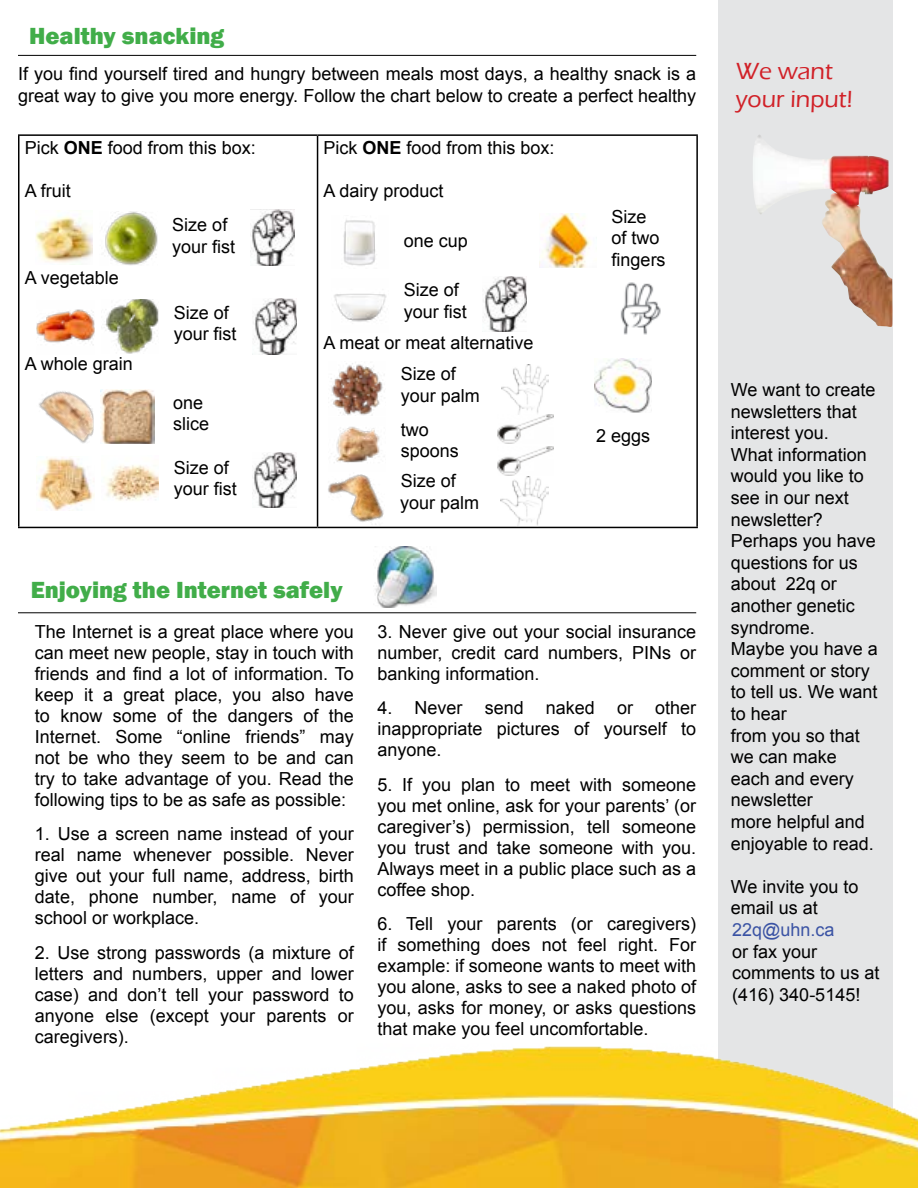
<style>
.page{position:relative;width:918px;height:1188px;background:#fff}
.page>*{position:absolute;margin:0;border:0;box-sizing:border-box;transform-origin:0 0}
.t1{font:800 24px "Franklin Gothic";color:#41ad49}
.t2{font:500 24px/28.8px "Eras ITC";color:#d12027}
.t3{font:18px/21.6px "Arial";color:#000}
.t4{font:18px "Arial";color:#3a53a4}
.s1{font-weight:700}
</style>
<div class="page">
<div style="left:719px;top:0;width:174px;height:1162px;background:#e4e5e6"></div>
<hr style="left:18px;top:55px;width:678px;height:1px;background:#000">
<img style="left:753px;top:135px;width:140px;height:192px">
<hr style="left:18px;top:613px;width:678px;height:1px;background:#000">
<img style="left:375px;top:547px;width:61px;height:60px">
<img style="left:0;top:1023px;width:918px;height:165px">
<hr style="left:318px;top:134px;width:380px;height:2px;background:#000">
<hr style="left:696px;top:136px;width:2px;height:391px;background:#000">
<hr style="left:318px;top:527px;width:380px;height:1px;background:#000">
<hr style="left:18px;top:134px;width:300px;height:2px;background:#000">
<hr style="left:18px;top:136px;width:2px;height:391px;background:#000">
<hr style="left:317px;top:136px;width:1px;height:391px;background:#000">
<hr style="left:18px;top:527px;width:300px;height:1px;background:#000">
<img style="left:35px;top:216px;width:58px;height:49px">
<img style="left:105px;top:211px;width:52px;height:54px">
<img style="left:37px;top:309px;width:57px;height:36px">
<img style="left:105px;top:299px;width:54px;height:54px">
<img style="left:39px;top:391px;width:55px;height:52px">
<img style="left:101px;top:389px;width:54px;height:54px">
<img style="left:38px;top:458px;width:56px;height:52px">
<img style="left:106px;top:465px;width:53px;height:36px">
<img style="left:343px;top:220px;width:33px;height:46px">
<img style="left:334px;top:293px;width:53px;height:29px">
<img style="left:539px;top:214px;width:53px;height:54px">
<img style="left:331px;top:362px;width:54px;height:53px">
<img style="left:328px;top:426px;width:56px;height:99px">
<img style="left:594px;top:359px;width:58px;height:54px">
<img style="left:250px;top:210px;width:44px;height:55px">
<img style="left:253px;top:298px;width:44px;height:56px">
<img style="left:252px;top:452px;width:44px;height:56px">
<img style="left:483px;top:276px;width:44px;height:56px">
<img style="left:620px;top:282px;width:41px;height:52px">
<img style="left:501px;top:364px;width:48px;height:51px">
<img style="left:501px;top:476px;width:47px;height:51px">
<img style="left:498px;top:415px;width:55px;height:29px">
<img style="left:498px;top:447px;width:55px;height:29px">
<h1 class="t1" style="left:29px;top:20px;width:197px">Healthy snacking</h1>
<p class="t3" style="left:18px;top:63px;width:680px">If you find yourself tired and hungry between meals most days, a healthy snack is a great way to give you more energy. Follow the chart below to create a perfect healthy</p>
<p class="t3" style="left:25px;top:137px;width:233px">Pick <span class="s1">ONE</span> food from this box:</p>
<p class="t3" style="left:25px;top:181px;width:48px">A fruit</p>
<p class="t3" style="left:324px;top:137px;width:233px">Pick <span class="s1">ONE</span> food from this box:</p>
<p class="t3" style="left:324px;top:181px;width:122px">A dairy product</p>
<p class="t3" style="left:25px;top:267px;width:96px">A vegetable</p>
<p class="t3" style="left:25px;top:353px;width:110px">A whole grain</p>
<p class="t3" style="left:172px;top:214px;width:64px">Size of your fist</p>
<p class="t3" style="left:174px;top:302px;width:64px">Size of your fist</p>
<p class="t3" style="left:173px;top:392px;width:37px">one slice</p>
<p class="t3" style="left:174px;top:457px;width:65px">Size of your fist</p>
<p class="t3" style="left:404px;top:230px;width:66px">one cup</p>
<p class="t3" style="left:404px;top:279px;width:64px">Size of your fist</p>
<p class="t3" style="left:324px;top:332px;width:212px">A meat or meat alternative</p>
<p class="t3" style="left:612px;top:206px;width:56px">Size of two fingers</p>
<p class="t3" style="left:401px;top:363px;width:81px">Size of your palm</p>
<p class="t3" style="left:401px;top:419px;width:60px">two spoons</p>
<p class="t3" style="left:596px;top:425px;width:56px">2 eggs</p>
<p class="t3" style="left:400px;top:470px;width:81px">Size of your palm</p>
<h1 class="t1" style="left:31px;top:574px;width:313px">Enjoying the Internet safely</h1>
<p class="t3" style="left:35px;top:621px;width:320px;line-height:21px;text-align:justify">The Internet is a great place where you can meet new people, stay in touch with friends and find a lot of information. To keep it a great place, you also have to know some of the dangers of the Internet. Some “online friends” may not be who they seem to be and can try to take advantage of you. Read the following tips to be as safe as possible:</p>
<p class="t3" style="left:35px;top:824px;width:320px;line-height:21px;text-align:justify">1. Use a screen name instead of your real name whenever possible. Never give out your full name, address, birth date, phone number, name of your school or workplace.</p>
<p class="t3" style="left:35px;top:942px;width:320px;line-height:21px;text-align:justify">2. Use strong passwords (a mixture of letters and numbers, upper and lower case) and don’t tell your password to anyone else (except your parents or caregivers).</p>
<p class="t3" style="left:377px;top:621px;width:320px;line-height:21px;text-align:justify">3. Never give out your social insurance number, credit card numbers, PINs or banking information.</p>
<p class="t3" style="left:377px;top:698px;width:320px;line-height:21px;text-align:justify">4. Never send naked or other inappropriate pictures of yourself to anyone.</p>
<p class="t3" style="left:377px;top:774px;width:320px;line-height:21px;text-align:justify">5. If you plan to meet with someone you met online, ask for your parents’ (or caregiver’s) permission, tell someone you trust and take someone with you.<br>Always meet in a public place such as a coffee shop.</p>
<p class="t3" style="left:377px;top:914px;width:320px;line-height:21px;text-align:justify">6. Tell your parents (or caregivers) if something does not feel right. For example: if someone wants to meet with you alone, asks to see a naked photo of you, asks for money, or asks questions that make you feel uncomfortable.</p>
<h1 class="t2" style="left:736px;top:56px;width:119px">We want your input!</h1>
<p class="t3" style="left:731px;top:379px;width:149px">We want to create newsletters that interest you.<br>What information would you like to see in our next newsletter?<br>Perhaps you have questions for us about 22q or another genetic syndrome.<br>Maybe you have a comment or story to tell us. We want to hear<br>from you so that we can make each and every newsletter<br>more helpful and enjoyable to read.</p>
<p class="t3" style="left:731px;top:876px;width:129px">We invite you to email us at</p>
<p class="t4" style="left:732px;top:918px;width:104px">22q@uhn.ca</p>
<p class="t3" style="left:732px;top:941px;width:149px">or fax your comments to us at (416) 340-5145!</p>
</div>
